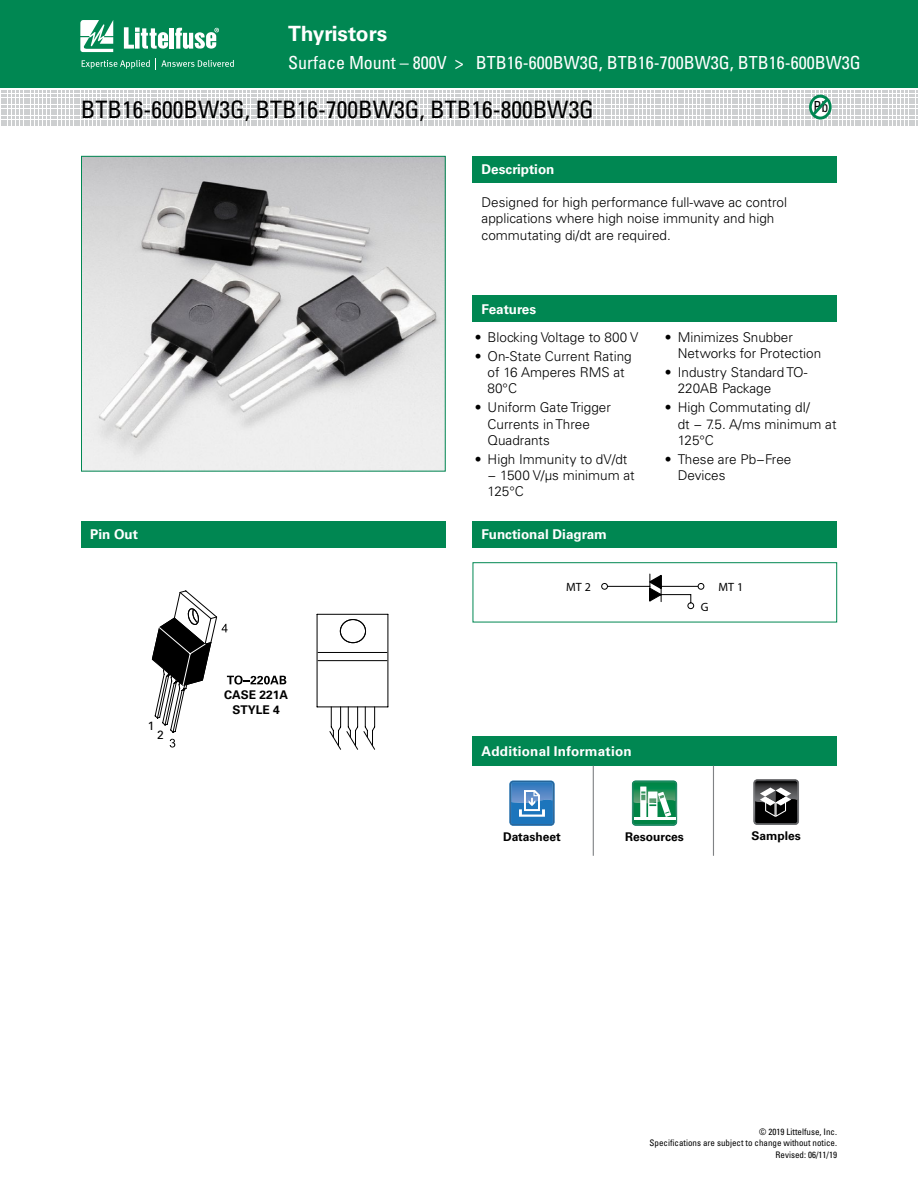
<style>
.page{position:relative;width:918px;height:1188px;background:#fff}
.page>*{position:absolute;margin:0;border:0;box-sizing:border-box;transform-origin:0 0}
.t1{font:condensed 24px "Univers LT Std";color:#000}
.t2{font:700 21px "Univers LT Std";color:#fff}
.t3{font:condensed 18px "Univers LT Std";color:#fff}
.t4{font:condensed 15.3px "Univers LT Std";color:#000;scale:.91 1}
.t5{font:300 13.5px/16.2px "Univers LT Std";color:#000}
.t6{font:700 13.5px "Univers LT Std";color:#fff}
.t7{font:700 12px/14.9px "Univers LT Std";color:#000;text-align:center}
.t8{font:12px "Myriad Pro";color:#000}
.t9{font:12px "Univers LT Std";color:#000}
.t10{font:condensed 9px/10.8px "Univers LT Std";color:#000;text-align:right}
</style>
<div class="page">
<div style="left:0;top:0;width:918px;height:88px;background:#008752"></div>
<svg style="left:80px;top:20px;width:33px;height:32px"></svg>
<div style="left:169px;top:28px;width:5px;height:21px;background:#fff"></div>
<svg style="left:175px;top:28px;width:44px;height:21px"></svg>
<svg style="left:124px;top:27px;width:44px;height:22px"></svg>
<svg style="left:82px;top:60px;width:68px;height:9px"></svg>
<svg style="left:161px;top:60px;width:73px;height:7px"></svg>
<div style="left:473px;top:295px;width:364px;height:27px;background:#008752"></div>
<div style="left:473px;top:156px;width:364px;height:27px;background:#008752"></div>
<div style="left:473px;top:736px;width:364px;height:30px;background:#008752"></div>
<hr style="left:713px;top:766px;width:1px;height:90px;background:#808285">
<hr style="left:593px;top:766px;width:1px;height:90px;background:#808285">
<svg style="left:753px;top:779px;width:46px;height:46px;background:#4b4b4c"></svg>
<svg style="left:632px;top:781px;width:45px;height:45px"></svg>
<hr style="left:634px;top:817px;width:41px;height:3px;background:#fff">
<svg style="left:509px;top:781px;width:46px;height:45px;background:#4f8dc4"></svg>
<svg style="left:1px;top:91px;width:917px;height:35px"></svg>
<img style="left:83px;top:158px;width:361px;height:312px">
<div style="left:81px;top:156px;width:365px;height:316px;border:1px solid #008752"></div>
<div style="left:473px;top:521px;width:364px;height:27px;background:#008752"></div>
<div style="left:601px;top:583px;width:7px;height:6px;border:1px solid #000;border-radius:50%"></div>
<svg style="left:602px;top:573px;width:102px;height:36px"></svg>
<div style="left:473px;top:562px;width:364px;height:60px;border:1px solid #008752"></div>
<div style="left:81px;top:521px;width:365px;height:27px;background:#008752"></div>
<svg style="left:170px;top:739px;width:5px;height:9px"></svg>
<svg style="left:152px;top:590px;width:134px;height:143px"></svg>
<hr style="left:388px;top:614px;width:1px;height:93px;background:#000">
<hr style="left:317px;top:614px;width:71px;height:1px;background:#000">
<hr style="left:317px;top:614px;width:1px;height:93px;background:#000">
<hr style="left:317px;top:707px;width:71px;height:1px;background:#000">
<svg style="left:318px;top:619px;width:69px;height:131px"></svg>
<h2 class="t2" style="left:288px;top:21px;width:101px">Thyristors</h2>
<h3 class="t3" style="left:288px;top:52px;width:574px">Surface Mount – 800V &gt; BTB16-600BW3G, BTB16-700BW3G, BTB16-600BW3G</h3>
<h1 class="t1" style="left:81px;top:94px;width:515px">BTB16-600BW3G, BTB16-700BW3G, BTB16-800BW3G</h1>
<p class="t6" style="left:482px;top:162px;width:74px">Description</p>
<p class="t5" style="left:482px;top:194px;width:307px">Designed for high performance full-wave ac control applications where high noise immunity and high commutating di/dt are required.</p>
<p class="t6" style="left:482px;top:301px;width:56px">Features</p>
<p class="t4" style="left:814px;top:97px;width:18px">Pb</p>
<p class="t6" style="left:90px;top:526px;width:50px">Pin Out</p>
<p class="t9" style="left:148px;top:718px;width:8px">1</p>
<p class="t9" style="left:157px;top:728px;width:8px">2</p>
<p class="t7" style="left:224px;top:688px;width:65px">CASE 221A<br>STYLE 4</p>
<p class="t5" style="left:475px;top:329px;width:165px">• Blocking Voltage to 800 V</p>
<p class="t5" style="left:488px;top:348px;width:146px;text-indent:-13px">• On-State Current Rating of 16 Amperes RMS at<br>80°C</p>
<p class="t5" style="left:488px;top:400px;width:125px;text-indent:-13px">• Uniform Gate Trigger<br>Currents in Three<br>Quadrants</p>
<p class="t5" style="left:488px;top:451px;width:149px;text-indent:-13px">• High Immunity to dV/dt − 1500 V/µs minimum at<br>125°C</p>
<p class="t6" style="left:482px;top:526px;width:127px">Functional Diagram</p>
<p class="t8" style="left:566px;top:580px;width:26px">MT 2</p>
<p class="t5" style="left:678px;top:329px;width:145px;text-indent:-13px">• Minimizes Snubber<br>Networks for Protection</p>
<p class="t5" style="left:678px;top:364px;width:131px;text-indent:-13px">• Industry Standard TO-<br>220AB Package</p>
<p class="t5" style="left:678px;top:400px;width:160px;text-indent:-13px">• High Commutating dI/<br>dt − 7.5. A/ms minimum at<br>125°C</p>
<p class="t5" style="left:678px;top:451px;width:115px;text-indent:-13px">• These are Pb−Free<br>Devices</p>
<p class="t8" style="left:701px;top:600px;width:9px">G</p>
<p class="t8" style="left:718px;top:580px;width:26px">MT 1</p>
<p class="t6" style="left:482px;top:743px;width:152px">Additional Information</p>
<p class="t7" style="left:503px;top:829px;width:59px">Datasheet</p>
<p class="t7" style="left:625px;top:829px;width:60px">Resources</p>
<p class="t7" style="left:752px;top:828px;width:51px">Samples</p>
<p class="t10" style="left:650px;top:1126px;width:189px">© 2019 Littelfuse, Inc.<br>Specifications are subject to change without notice.</p>
<p class="t10" style="left:776px;top:1149px;width:63px">Revised: 06/11/19</p>
</div>
